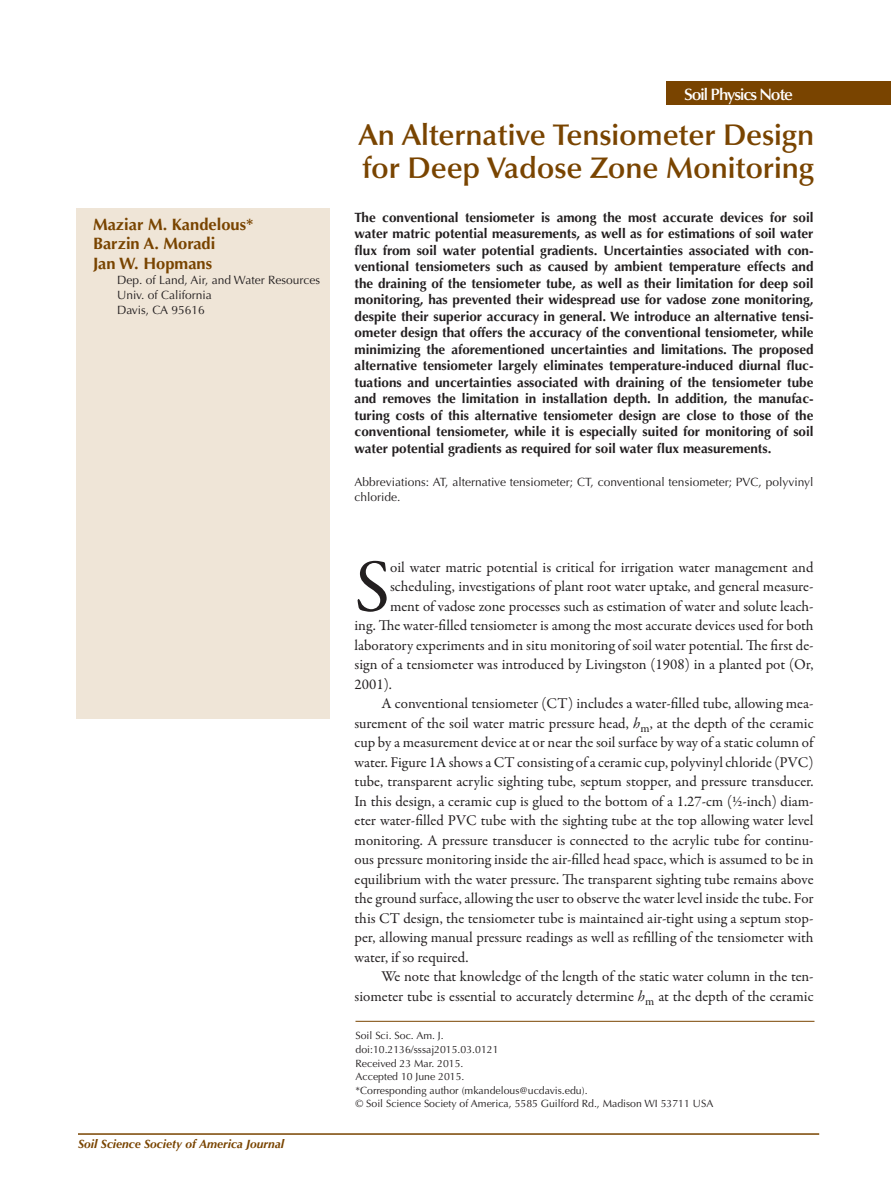
<style>
.page{position:relative;width:891px;height:1188px;background:#fff}
.page>*{position:absolute;margin:0;border:0;box-sizing:border-box;transform-origin:0 0}
.t1{font:75.15px "Garamond Premr Pro";color:#231f20}
.t2{font:600 30px/33px "Optima LT Std";letter-spacing:-.005em;color:#794400}
.t3{font:700 16.5px/19.5px "Optima LT Std";color:#794400}
.t4{font:600 16.5px "Optima LT Std";letter-spacing:-.06em;color:#fff}
.t5{font:15px "Garamond Premr Pro";letter-spacing:-.005em;color:#231f20}
.t6{font:700 13.5px/16.5px "Optima LT Std";color:#231f20;text-align:justify}
.t7{font:12px/15px "Optima LT Std";color:#231f20}
.t8{font:italic 700 12px "Optima LT Std";color:#794400}
.t9{font:10.5px/13.5px "Optima LT Std";color:#231f20}
.s1{font-style:italic}
</style>
<div class="page">
<hr style="left:78px;top:1133px;width:741px;height:2px;background:#794400">
<hr style="left:356px;top:1021px;width:458px;height:1px;background:#794400">
<div style="left:666px;top:81px;width:225px;height:23px;background:#794400"></div>
<div style="left:76px;top:209px;width:254px;height:510px;background:#efe5d7"></div>
<p class="t3" style="left:93px;top:215px;width:162px">Maziar M. Kandelous*<br>Barzin A. Moradi<br>Jan W. Hopmans</p>
<p class="t7" style="left:117px;top:272px;width:205px">Dep. of Land, Air, and Water Resources<br>Univ. of California<br>Davis, CA 95616</p>
<p class="t8" style="left:78px;top:1137px;width:208px">Soil Science Society of America Journal</p>
<p class="t4" style="left:684px;top:85px;width:111px">Soil Physics Note</p>
<h2 class="t2" style="left:359px;top:119px;width:457px">An Alternative Tensiometer Design for Deep Vadose Zone Monitoring</h2>
<p class="t6" style="left:355px;top:209px;width:461px">The conventional tensiometer is among the most accurate devices for soil water matric potential measurements, as well as for estimations of soil water flux from soil water potential gradients. Uncertainties associated with con&shy;ventional tensiometers such as caused by ambient temperature effects and the draining of the tensiometer tube, as well as their limitation for deep soil monitoring, has prevented their widespread use for vadose zone monitoring, despite their superior accuracy in general. We introduce an alternative tensi&shy;ometer design that offers the accuracy of the conventional tensiometer, while minimizing the aforementioned uncertainties and limitations. The proposed alternative tensiometer largely eliminates temperature-induced diurnal fluc&shy;tuations and uncertainties associated with draining of the tensiometer tube and removes the limitation in installation depth. In addition, the manufac&shy;turing costs of this alternative tensiometer design are close to those of the conventional tensiometer, while it is especially suited for monitoring of soil water potential gradients as required for soil water flux measurements.</p>
<p class="t7" style="left:355px;top:475px;width:460px">Abbreviations: AT, alternative tensiometer; CT, conventional tensiometer; PVC, polyvinyl chloride.</p>
<h1 class="t1" style="left:355px;top:542px;width:37px">S</h1>
<p class="t5" style="left:390px;top:558px;width:425px">oil water matric potential is critical for irrigation water management and</p>
<p class="t5" style="left:390px;top:577px;width:425px">scheduling, investigations of plant root water uptake, and general measure-</p>
<p class="t5" style="left:390px;top:597px;width:425px">ment of vadose zone processes such as estimation of water and solute leach-</p>
<p class="t5" style="left:355px;top:616px;width:461px">ing. The water-filled tensiometer is among the most accurate devices used for both</p>
<p class="t5" style="left:355px;top:636px;width:461px">laboratory experiments and in situ monitoring of soil water potential. The first de-</p>
<p class="t5" style="left:355px;top:655px;width:460px">sign of a tensiometer was introduced by Livingston (1908) in a planted pot (Or,</p>
<p class="t5" style="left:355px;top:675px;width:39px">2001).</p>
<p class="t5" style="left:382px;top:694px;width:434px">A conventional tensiometer (CT) includes a water-filled tube, allowing mea-</p>
<p class="t5" style="left:355px;top:714px;width:460px">surement of the soil water matric pressure head, <span class="s1">h</span><sub>m</sub>, at the depth of the ceramic</p>
<p class="t5" style="left:355px;top:733px;width:460px">cup by a measurement device at or near the soil surface by way of a static column of</p>
<p class="t5" style="left:355px;top:753px;width:460px">water. Figure 1A shows a CT consisting of a ceramic cup, polyvinyl chloride (PVC)</p>
<p class="t5" style="left:355px;top:772px;width:460px">tube, transparent acrylic sighting tube, septum stopper, and pressure transducer.</p>
<p class="t5" style="left:355px;top:792px;width:460px">In this design, a ceramic cup is glued to the bottom of a 1.27-cm (½-inch) diam-</p>
<p class="t5" style="left:355px;top:811px;width:460px">eter water-filled PVC tube with the sighting tube at the top allowing water level</p>
<p class="t5" style="left:355px;top:831px;width:460px">monitoring. A pressure transducer is connected to the acrylic tube for continu-</p>
<p class="t5" style="left:355px;top:850px;width:461px">ous pressure monitoring inside the air-filled head space, which is assumed to be in</p>
<p class="t5" style="left:355px;top:870px;width:460px">equilibrium with the water pressure. The transparent sighting tube remains above</p>
<p class="t5" style="left:355px;top:889px;width:461px">the ground surface, allowing the user to observe the water level inside the tube. For</p>
<p class="t5" style="left:355px;top:909px;width:460px">this CT design, the tensiometer tube is maintained air-tight using a septum stop-</p>
<p class="t5" style="left:355px;top:928px;width:460px">per, allowing manual pressure readings as well as refilling of the tensiometer with</p>
<p class="t5" style="left:355px;top:948px;width:115px">water, if so required.</p>
<p class="t5" style="left:382px;top:967px;width:433px">We note that knowledge of the length of the static water column in the ten-</p>
<p class="t5" style="left:355px;top:987px;width:460px">siometer tube is essential to accurately determine <span class="s1">h</span><sub>m</sub> at the depth of the ceramic</p>
<p class="t9" style="left:356px;top:1029px;width:359px">Soil Sci. Soc. Am. J.<br>doi:10.2136/sssaj2015.03.0121<br>Received 23 Mar. 2015.<br>Accepted 10 June 2015.<br>*Corresponding author (mkandelous@ucdavis.edu).<br>© Soil Science Society of America, 5585 Guilford Rd., Madison WI 53711 USA</p>
</div>
